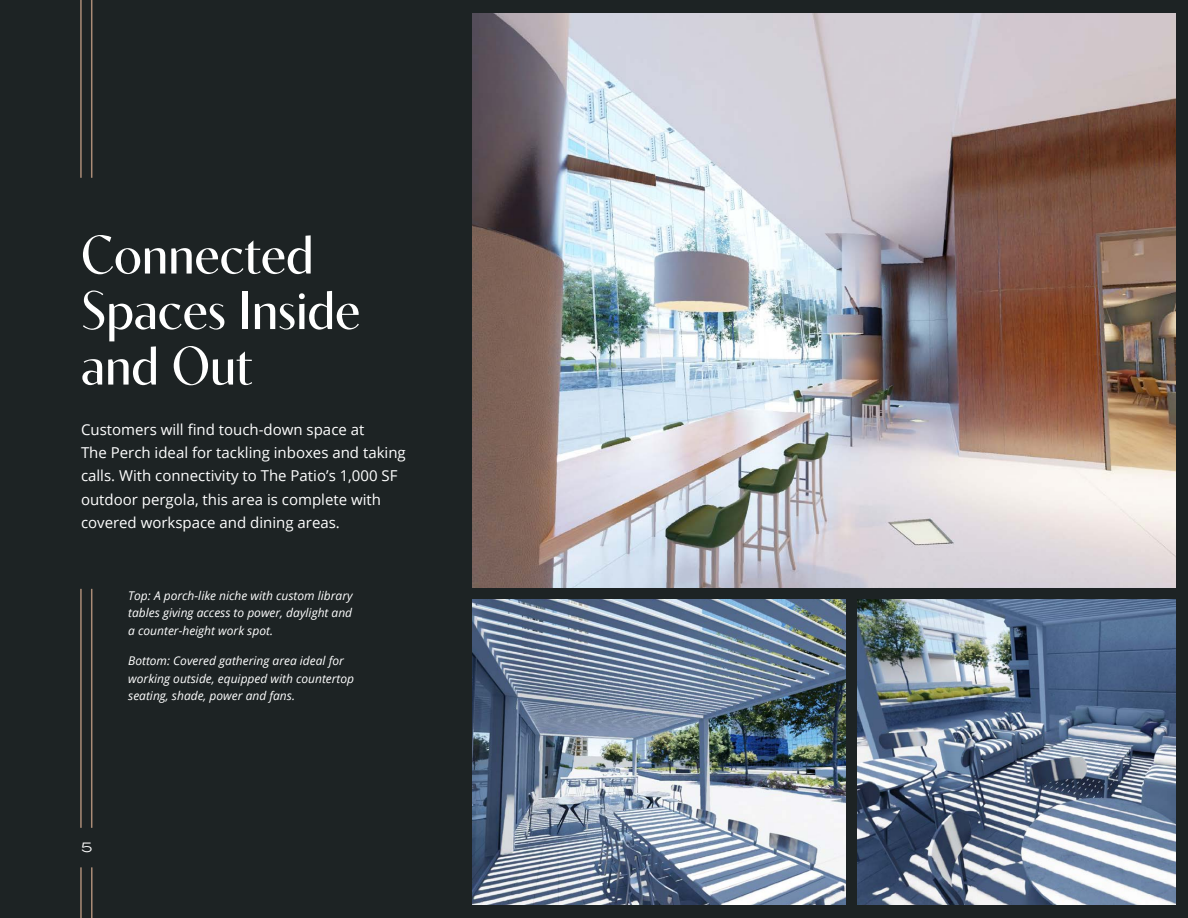
<style>
.page{position:relative;width:1188px;height:918px;background:#1d2324}
.page>*{position:absolute;margin:0;border:0;box-sizing:border-box;transform-origin:0 0}
.t1{font:500 54px/55.5px "Contralto";color:#fff}
.t2{font:15px/23.2px "Open Sans";color:#fff}
.t3{font:13.5px "Termina";color:#fff}
.t4{font:italic 12px/17.2px "Open Sans";color:#fff;text-align:justify}
</style>
<div class="page">
<img style="left:472px;top:14px;width:703px;height:574px">
<img style="left:472px;top:599px;width:374px;height:305px">
<img style="left:858px;top:599px;width:317px;height:305px">
<hr style="left:80px;top:867px;width:2px;height:51px;background:#ab8c77">
<hr style="left:91px;top:867px;width:2px;height:51px;background:#ab8c77">
<hr style="left:91px;top:0;width:1px;height:178px;background:#ab8c77">
<hr style="left:80px;top:0;width:2px;height:178px;background:#ab8c77">
<hr style="left:91px;top:589px;width:1px;height:239px;background:#ab8c77">
<hr style="left:80px;top:589px;width:2px;height:239px;background:#ab8c77">
<h1 class="t1" style="left:81px;top:223px;width:281px">Connected<br>Spaces Inside and Out</h1>
<p class="t2" style="left:81px;top:417px;width:326px">Customers will find touch-down space at<br>The Perch ideal for tackling inboxes and taking calls. With connectivity to The Patio’s 1,000 SF outdoor pergola, this area is complete with covered workspace and dining areas.</p>
<p class="t4" style="left:128px;top:587px;width:226px">Top: A porch-like niche with custom library tables giving access to power, daylight and a counter-height work spot.</p>
<p class="t4" style="left:128px;top:652px;width:227px;text-align:left">Bottom: Covered gathering area ideal for working outside, equipped with countertop seating, shade, power and fans.</p>
<p class="t3" style="left:81px;top:837px;width:13px">5</p>
</div>
